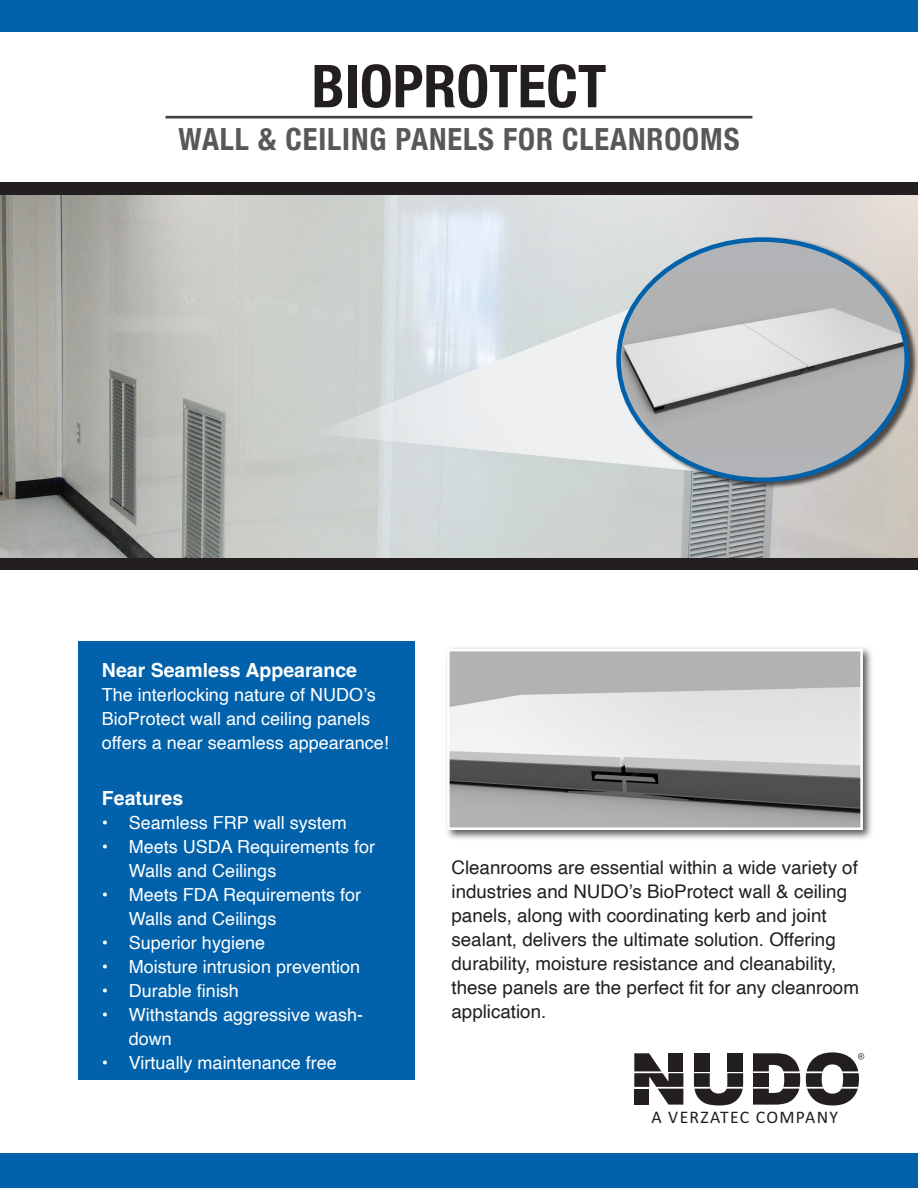
<style>
.page{position:relative;width:918px;height:1188px;background:#fff}
.page>*{position:absolute;margin:0;border:0;box-sizing:border-box;transform-origin:0 0}
.t1{font:700 condensed 59.25px "Helvetica Neue";color:#231f20}
.t2{font:700 condensed 30.45px "Helvetica Neue";letter-spacing:.03em;color:#57585a}
.t3{font:700 19.5px "Helvetica";color:#fff}
.t4{font:18.75px/24px "Helvetica";color:#231f20}
.t5{font:18px/24px "Helvetica";color:#fff}
.t6{font:17.7px "Calibri";letter-spacing:.07em;color:#231f20}
</style>
<div class="page">
<div style="left:0;top:0;width:918px;height:32px;background:#0161aa"></div>
<div style="left:0;top:182px;width:918px;height:388px;background:#231f20"></div>
<img style="left:0;top:195px;width:918px;height:362px">
<div style="left:78px;top:641px;width:337px;height:439px;background:#0161aa"></div>
<div style="left:0;top:1154px;width:918px;height:34px;background:#0161aa"></div>
<svg style="left:634px;top:1053px;width:49px;height:52px"></svg>
<svg style="left:694px;top:1073px;width:49px;height:32px"></svg>
<div style="left:727px;top:1053px;width:16px;height:18px;background:#231f20"></div>
<div style="left:694px;top:1053px;width:16px;height:18px;background:#231f20"></div>
<svg style="left:753px;top:1053px;width:47px;height:52px"></svg>
<svg style="left:806px;top:1052px;width:58px;height:53px"></svg>
<svg style="left:312px;top:273px;width:305px;height:202px;background:#dce1e2"></svg>
<div style="left:617px;top:236px;width:301px;height:253px;background:#231f20;opacity:.75"></div>
<div style="left:619px;top:240px;width:288px;height:240px;background:#b2b3b7;border-radius:50%"></div>
<img style="left:622px;top:274px;width:285px;height:175px">
<div style="left:444px;top:646px;width:430px;height:195px;background:#231f20;opacity:.75"></div>
<img style="left:451px;top:653px;width:408px;height:173px">
<div style="left:447px;top:649px;width:416px;height:181px;border:3px solid #fff"></div>
<hr style="left:166px;top:116px;width:586px;height:3px;background:#414243">
<p class="t1" style="left:312px;top:37px;width:296px">BIOPROTECT</p>
<p class="t2" style="left:178px;top:114px;width:563px">WALL &amp; CEILING PANELS FOR CLEANROOMS</p>
<p class="t3" style="left:102px;top:659px;width:257px">Near Seamless Appearance</p>
<p class="t5" style="left:102px;top:684px;width:288px">The interlocking nature of NUDO’s<br>BioProtect wall and ceiling panels offers a near seamless appearance!</p>
<p class="t3" style="left:102px;top:786px;width:83px">Features</p>
<p class="t5" style="left:102px;top:811px;width:246px">• Seamless FRP wall system</p>
<p class="t5" style="left:129px;top:835px;width:248px;text-indent:-27px">• Meets USDA Requirements for<br>Walls and Ceilings</p>
<p class="t5" style="left:129px;top:883px;width:234px;text-indent:-27px">• Meets FDA Requirements for<br>Walls and Ceilings</p>
<p class="t5" style="left:102px;top:931px;width:165px">• Superior hygiene</p>
<p class="t5" style="left:102px;top:955px;width:260px">• Moisture intrusion prevention</p>
<p class="t5" style="left:102px;top:979px;width:139px">• Durable finish</p>
<p class="t5" style="left:129px;top:1003px;width:236px;text-indent:-27px">• Withstands aggressive wash&shy;down</p>
<p class="t5" style="left:102px;top:1051px;width:236px">• Virtually maintenance free</p>
<p class="t4" style="left:452px;top:856px;width:409px">Cleanrooms are essential within a wide variety of industries and NUDO’s BioProtect wall &amp; ceiling panels, along with coordinating kerb and joint sealant, delivers the ultimate solution. Offering durability, moisture resistance and cleanability, these panels are the perfect fit for any cleanroom application.</p>
<p class="t6" style="left:651px;top:1106px;width:188px">A VERZATEC COMPANY</p>
</div>
